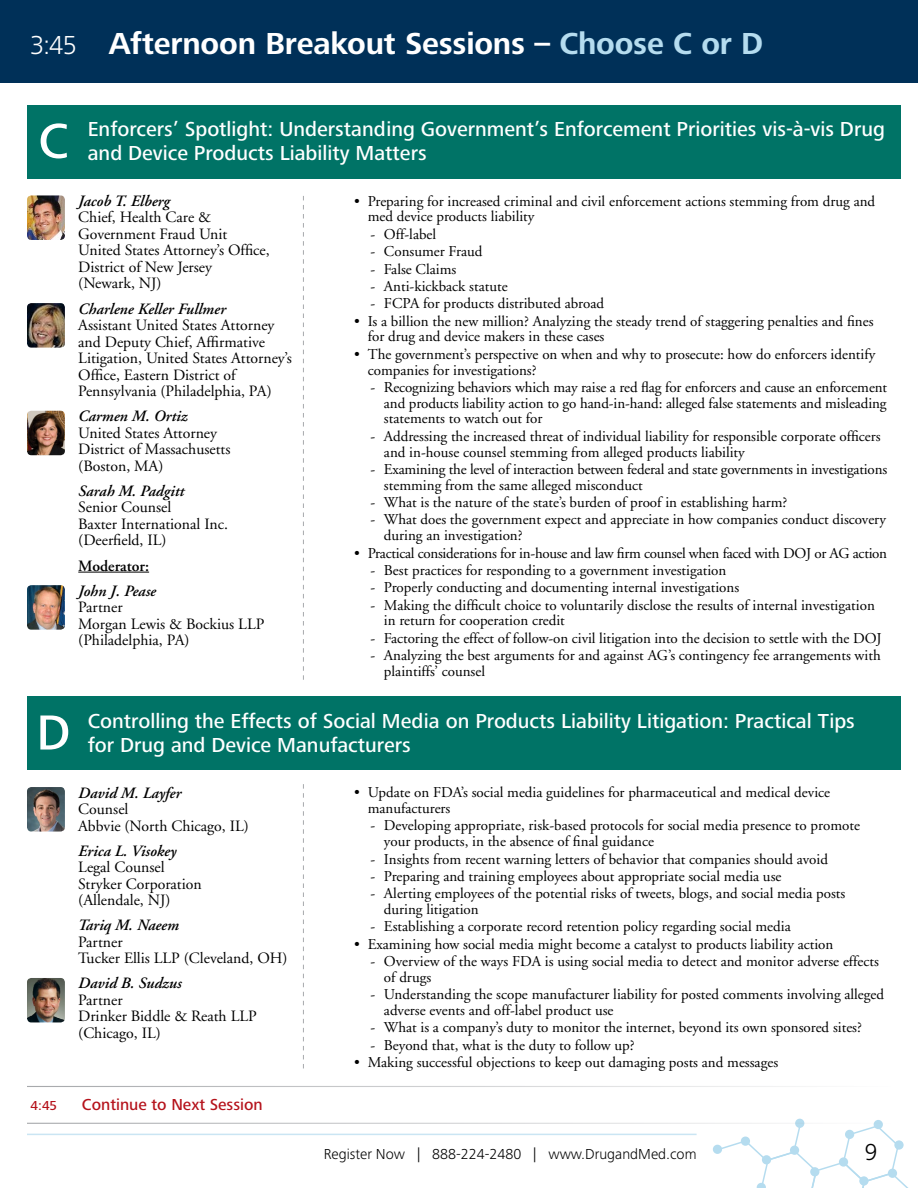
<style>
.page{position:relative;width:918px;height:1188px;background:#fff}
.page>*{position:absolute;margin:0;border:0;box-sizing:border-box;transform-origin:0 0}
.t1{font:500 51px "Frutiger Next Pro";color:#fff}
.t2{font:700 31.5px "Frutiger Next Pro";letter-spacing:-.005em;color:#fff}
.t3{font:300 24px "Frutiger Next Pro";color:#000}
.Time_2{font:500 21px/24px "Frutiger Next Pro";color:#fff}
.Time_1{font:500 16.5px "Frutiger Next Pro";color:#b5121b}
.speaker_title{font:15.75px/16.5px "Adobe Garamond";color:#000}
.speaker_2{font:italic 600 15.75px "Adobe Garamond";color:#000}
.speaker_1{font:italic 600 15.75px "Adobe Garamond";color:#000}
.speaker_2-2{font:600 15.75px "Adobe Garamond";color:#000}
.sub-bullets{font:15px/15.8px "Adobe Garamond";color:#000}
.bullets{font:15px/15.8px "Adobe Garamond";color:#000}
.first_bullet{font:15px/15.8px "Adobe Garamond";color:#000}
.bullets-2{font:15px "Adobe Garamond";letter-spacing:-.02em;color:#000}
.t4{font:300 15px "Frutiger Next Pro";color:#000}
.Time_1-2{font:500 13.5px "Frutiger Next Pro";color:#b5121b}
.s1{font-weight:300;font-size:27px}
.s2{color:#b5dcef}
</style>
<div class="page">
<div style="left:874px;top:1120px;width:9px;height:9px;background:#b5dcef;border-radius:50%"></div>
<div style="left:795px;top:1119px;width:9px;height:9px;background:#b5dcef;border-radius:50%"></div>
<svg style="left:714px;top:1124px;width:194px;height:64px"></svg>
<div style="left:713px;top:1145px;width:9px;height:9px;background:#b5dcef;border-radius:50%"></div>
<hr style="left:27px;top:1134px;width:670px;height:1px;background:#cae5f3">
<div style="left:0;top:0;width:918px;height:82px;background:#003058"></div>
<div style="left:27px;top:105px;width:874px;height:74px;background:#007366"></div>
<hr style="left:78px;top:572px;width:71px;height:1px;background:#000">
<img style="left:27px;top:195px;width:38px;height:45px">
<img style="left:27px;top:303px;width:38px;height:45px">
<img style="left:27px;top:411px;width:38px;height:44px">
<img style="left:27px;top:585px;width:38px;height:45px">
<div style="left:27px;top:696px;width:874px;height:74px;background:#007366"></div>
<img style="left:27px;top:787px;width:38px;height:45px">
<img style="left:27px;top:978px;width:38px;height:44px">
<hr style="left:27px;top:1086px;width:864px;height:1px;background:#a7a9ac">
<hr style="left:27px;top:1123px;width:864px;height:1px;background:#a7a9ac">
<svg style="left:303px;top:196px;width:1px;height:484px"></svg>
<svg style="left:303px;top:784px;width:1px;height:284px"></svg>
<p class="t2" style="left:30px;top:26px;width:735px"><span class="s1">3:45</span> Afternoon Breakout Sessions – <span class="s2">Choose C or D</span></p>
<p class="t1" style="left:38px;top:112px;width:32px">C</p>
<p class="Time_2" style="left:88px;top:117px;width:799px">Enforcers’ Spotlight: Understanding Government’s Enforcement Priorities vis-à-vis Drug and Device Products Liability Matters</p>
<p class="speaker_1" style="left:78px;top:192px;width:93px">Jacob T. Elberg</p>
<p class="speaker_title" style="left:78px;top:210px;width:151px">Chief, Health Care &amp;<br>Government Fraud Unit</p>
<p class="speaker_title" style="left:78px;top:243px;width:193px">United States Attorney’s Office,<br>District of New Jersey</p>
<p class="speaker_title" style="left:78px;top:276px;width:85px">(Newark, NJ)</p>
<p class="speaker_2" style="left:78px;top:300px;width:149px">Charlene Keller Fullmer</p>
<p class="speaker_title" style="left:78px;top:317px;width:215px">Assistant United States Attorney and Deputy Chief, Affirmative Litigation, United States Attorney’s Office, Eastern District of Pennsylvania (Philadelphia, PA)</p>
<p class="speaker_2" style="left:78px;top:408px;width:111px">Carmen M. Ortiz</p>
<p class="speaker_title" style="left:78px;top:425px;width:140px">United States Attorney</p>
<p class="speaker_title" style="left:78px;top:441px;width:154px">District of Massachusetts</p>
<p class="speaker_title" style="left:78px;top:458px;width:87px">(Boston, MA)</p>
<p class="speaker_2" style="left:78px;top:482px;width:108px">Sarah M. Padgitt</p>
<p class="speaker_title" style="left:78px;top:500px;width:95px">Senior Counsel</p>
<p class="speaker_title" style="left:78px;top:516px;width:151px">Baxter International Inc.</p>
<p class="speaker_title" style="left:78px;top:533px;width:90px">(Deerfield, IL)</p>
<p class="speaker_2-2" style="left:78px;top:557px;width:72px">Moderator:</p>
<p class="speaker_2" style="left:78px;top:582px;width:79px">John J. Pease</p>
<p class="speaker_title" style="left:78px;top:599px;width:46px">Partner</p>
<p class="speaker_title" style="left:78px;top:616px;width:188px">Morgan Lewis &amp; Bockius LLP</p>
<p class="speaker_title" style="left:78px;top:632px;width:113px">(Philadelphia, PA)</p>
<p class="first_bullet" style="left:368px;top:193px;width:509px;text-indent:-14px">• Preparing for increased criminal and civil enforcement actions stemming from drug and med device products liability</p>
<p class="sub-bullets" style="left:370px;top:227px;width:67px">- Off-label</p>
<p class="sub-bullets" style="left:370px;top:244px;width:113px">- Consumer Fraud</p>
<p class="sub-bullets" style="left:370px;top:261px;width:87px">- False Claims</p>
<p class="sub-bullets" style="left:370px;top:279px;width:139px">- Anti-kickback statute</p>
<p class="sub-bullets" style="left:370px;top:296px;width:235px">- FCPA for products distributed abroad</p>
<p class="bullets" style="left:368px;top:313px;width:507px;text-indent:-14px">• Is a billion the new million? Analyzing the steady trend of staggering penalties and fines for drug and device makers in these cases</p>
<p class="bullets" style="left:368px;top:347px;width:509px;text-indent:-14px">• The government’s perspective on when and why to prosecute: how do enforcers identify companies for investigations?</p>
<p class="sub-bullets" style="left:384px;top:380px;width:505px;text-align:justify;text-indent:-14px">- Recognizing behaviors which may raise a red flag for enforcers and cause an enforcement and products liability action to go hand-in-hand: alleged false statements and misleading statements to watch out for</p>
<p class="sub-bullets" style="left:384px;top:429px;width:498px;text-indent:-14px">- Addressing the increased threat of individual liability for responsible corporate officers and in-house counsel stemming from alleged products liability</p>
<p class="sub-bullets" style="left:384px;top:462px;width:505px;text-indent:-14px">- Examining the level of interaction between federal and state governments in investigations stemming from the same alleged misconduct</p>
<p class="sub-bullets" style="left:370px;top:495px;width:419px">- What is the nature of the state’s burden of proof in establishing harm?</p>
<p class="sub-bullets" style="left:384px;top:512px;width:504px;text-indent:-14px">- What does the government expect and appreciate in how companies conduct discovery during an investigation?</p>
<p class="bullets-2" style="left:354px;top:545px;width:534px">• Practical considerations for in-house and law firm counsel when faced with DOJ or AG action</p>
<p class="sub-bullets" style="left:370px;top:563px;width:357px">- Best practices for responding to a government investigation</p>
<p class="sub-bullets" style="left:370px;top:580px;width:370px">- Properly conducting and documenting internal investigations</p>
<p class="sub-bullets" style="left:384px;top:597px;width:492px;text-indent:-14px">- Making the difficult choice to voluntarily disclose the results of internal investigation in return for cooperation credit</p>
<p class="sub-bullets" style="left:370px;top:630px;width:513px">- Factoring the effect of follow-on civil litigation into the decision to settle with the DOJ</p>
<p class="sub-bullets" style="left:384px;top:648px;width:498px;text-indent:-14px">- Analyzing the best arguments for and against AG’s contingency fee arrangements with plaintiffs’ counsel</p>
<p class="t1" style="left:36px;top:703px;width:36px">D</p>
<p class="Time_2" style="left:88px;top:709px;width:769px">Controlling the Effects of Social Media on Products Liability Litigation: Practical Tips for Drug and Device Manufacturers</p>
<p class="speaker_2" style="left:78px;top:784px;width:105px">David M. Layfer</p>
<p class="speaker_title" style="left:78px;top:801px;width:52px">Counsel</p>
<p class="speaker_title" style="left:78px;top:818px;width:172px">Abbvie (North Chicago, IL)</p>
<p class="speaker_2" style="left:78px;top:842px;width:100px">Erica L. Visokey</p>
<p class="speaker_title" style="left:78px;top:859px;width:88px">Legal Counsel</p>
<p class="speaker_title" style="left:78px;top:876px;width:125px">Stryker Corporation</p>
<p class="speaker_title" style="left:78px;top:892px;width:94px">(Allendale, NJ)</p>
<p class="speaker_2" style="left:78px;top:917px;width:103px">Tariq M. Naeem</p>
<p class="speaker_title" style="left:78px;top:934px;width:46px">Partner</p>
<p class="speaker_title" style="left:78px;top:951px;width:211px">Tucker Ellis LLP (Cleveland, OH)</p>
<p class="speaker_2" style="left:78px;top:975px;width:105px">David B. Sudzus</p>
<p class="speaker_title" style="left:78px;top:992px;width:46px">Partner</p>
<p class="speaker_title" style="left:78px;top:1009px;width:180px">Drinker Biddle &amp; Reath LLP</p>
<p class="speaker_title" style="left:78px;top:1025px;width:84px">(Chicago, IL)</p>
<p class="first_bullet" style="left:368px;top:785px;width:464px;text-indent:-14px">• Update on FDA’s social media guidelines for pharmaceutical and medical device manufacturers</p>
<p class="sub-bullets" style="left:384px;top:818px;width:478px;text-indent:-14px">- Developing appropriate, risk-based protocols for social media presence to promote your products, in the absence of final guidance</p>
<p class="sub-bullets" style="left:370px;top:851px;width:459px">- Insights from recent warning letters of behavior that companies should avoid</p>
<p class="sub-bullets" style="left:370px;top:869px;width:412px">- Preparing and training employees about appropriate social media use</p>
<p class="sub-bullets" style="left:384px;top:886px;width:463px;text-indent:-14px">- Alerting employees of the potential risks of tweets, blogs, and social media posts during litigation</p>
<p class="sub-bullets" style="left:370px;top:919px;width:422px">- Establishing a corporate record retention policy regarding social media</p>
<p class="bullets" style="left:354px;top:937px;width:481px">• Examining how social media might become a catalyst to products liability action</p>
<p class="sub-bullets" style="left:384px;top:954px;width:497px;text-indent:-14px">- Overview of the ways FDA is using social media to detect and monitor adverse effects of drugs</p>
<p class="sub-bullets" style="left:384px;top:987px;width:502px;text-indent:-14px">- Understanding the scope manufacturer liability for posted comments involving alleged adverse events and off-label product use</p>
<p class="sub-bullets" style="left:370px;top:1020px;width:493px">- What is a company’s duty to monitor the internet, beyond its own sponsored sites?</p>
<p class="sub-bullets" style="left:370px;top:1037px;width:266px">- Beyond that, what is the duty to follow up?</p>
<p class="bullets" style="left:354px;top:1055px;width:425px">• Making successful objections to keep out damaging posts and messages</p>
<p class="Time_1-2" style="left:31px;top:1098px;width:28px">4:45</p>
<p class="Time_1" style="left:82px;top:1095px;width:182px">Continue to Next Session</p>
<p class="t4" style="left:324px;top:1145px;width:374px">Register Now | 888-224-2480 | www.DrugandMed.com</p>
<h3 class="t3" style="left:865px;top:1138px;width:14px">9</h3>
</div>
